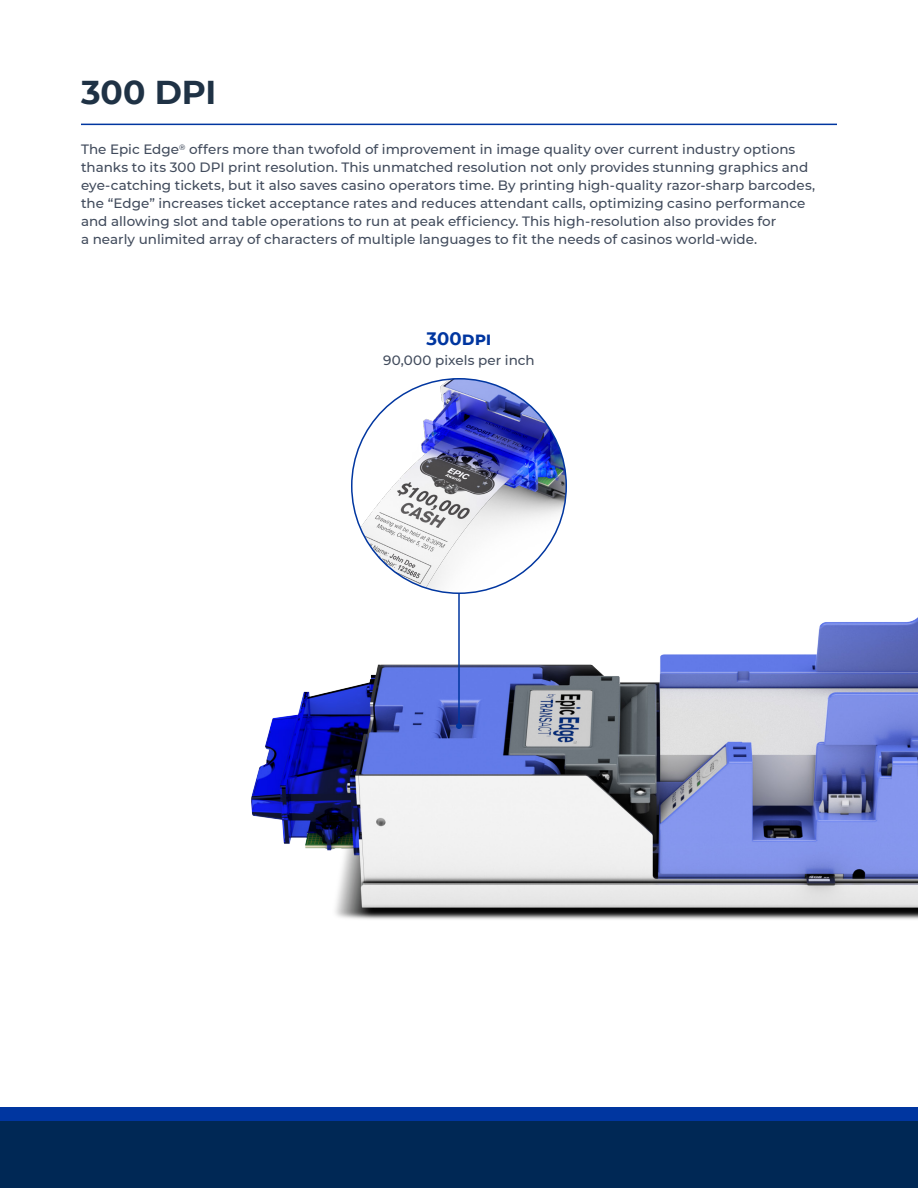
<style>
.page{position:relative;width:918px;height:1188px;background:#fff}
.page>*{position:absolute;margin:0;border:0;box-sizing:border-box;transform-origin:0 0}
.t1{font:700 33px "Montserrat";letter-spacing:-.005em;color:#1f3245}
.t2{font:700 18px "Montserrat";letter-spacing:.005em;color:#0036a0}
.t3{font:500 13.5px/18px "Montserrat";color:#414b5c}
</style>
<div class="page">
<hr style="left:81px;top:124px;width:756px;height:1px;background:#0036a0">
<div style="left:0;top:1120px;width:918px;height:68px;background:#002855"></div>
<div style="left:0;top:1107px;width:918px;height:13px;background:#0036a0"></div>
<img style="left:251px;top:496px;width:667px;height:424px">
<hr style="left:458px;top:398px;width:2px;height:328px;background:#0036a0">
<svg style="left:456px;top:723px;width:6px;height:6px"></svg>
<img style="left:352px;top:379px;width:214px;height:214px;border-radius:107px">
<p class="t1" style="left:81px;top:69px;width:137px">300 DPI</p>
<p class="t3" style="left:81px;top:140px;width:736px">The Epic Edge<sup>®</sup> offers more than twofold of improvement in image quality over current industry options thanks to its 300 DPI print resolution. This unmatched resolution not only provides stunning graphics and eye-catching tickets, but it also saves casino operators time. By printing high-quality razor-sharp barcodes, the “Edge” increases ticket acceptance rates and reduces attendant calls, optimizing casino performance and allowing slot and table operations to run at peak efficiency. This high-resolution also provides for<br>a nearly unlimited array of characters of multiple languages to fit the needs of casinos world-wide.</p>
<p class="t2" style="left:426px;top:325px;width:67px">300dpi</p>
<p class="t3" style="left:383px;top:350px;width:153px">90,000 pixels per inch</p>
</div>
